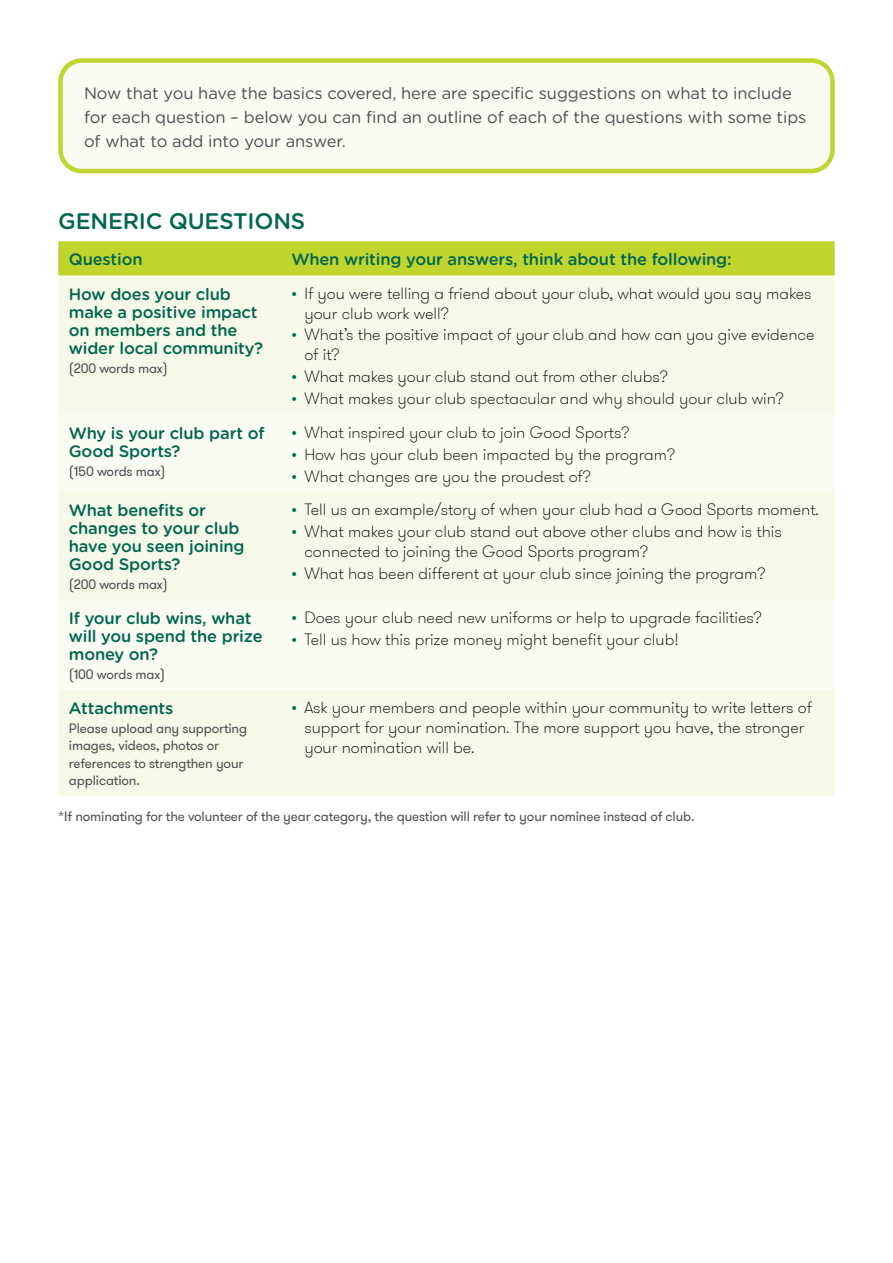
<style>
.page{position:relative;width:893px;height:1263px;background:#fff}
.page>*{position:absolute;margin:0;border:0;box-sizing:border-box;transform-origin:0 0}
.t1{font:500 22.5px "Gotham Rounded";letter-spacing:-.01em;color:#00664d}
.t2{font:100 16.5px/19.8px "GT Walsheim";color:#000}
.t3{font:500 16.5px/18px "Gotham Rounded";letter-spacing:-.01em;color:#00664d}
.t4{font:16.5px/24px "Gotham Rounded";letter-spacing:-.005em;color:#4b4f54}
.t5{font:13.5px/17.2px "GT Walsheim";letter-spacing:-.01em;color:#4b4f54}
.s1{color:#00664d}
</style>
<div class="page">
<div style="left:58px;top:241px;width:777px;height:35px;background:#c1d52f"></div>
<div style="left:58px;top:276px;width:777px;height:519px;background:#f6f9e8"></div>
<svg style="left:58px;top:415px;width:777px;height:275px;fill:#fafbf2"></svg>
<div style="left:61px;top:61px;width:771px;height:110px;background:#fafbf2;border-radius:21px"></div>
<div style="left:58px;top:58px;width:777px;height:115px;border:4px solid #c1d52f;border-radius:21px"></div>
<p class="t4" style="left:84px;top:80px;width:724px">Now that you have the basics covered, here are specific suggestions on what to include for each question – below you can find an outline of each of the questions with some tips of what to add into your answer.</p>
<h1 class="t1" style="left:58px;top:204px;width:249px">GENERIC QUESTIONS</h1>
<p class="t3" style="left:69px;top:250px;width:75px">Question</p>
<p class="t3" style="left:292px;top:250px;width:442px">When writing your answers, think about the following:</p>
<p class="t3" style="left:69px;top:284px;width:196px">How does your club make a positive impact on members and the wider local community?</p>
<p class="t5" style="left:69px;top:360px;width:100px">(200 words max)</p>
<p class="t2" style="left:304px;top:283px;width:509px;text-indent:-13px"><span class="s1">•</span> If you were telling a friend about your club, what would you say makes your club work well?</p>
<p class="t2" style="left:304px;top:325px;width:512px;text-indent:-13px"><span class="s1">•</span> What’s the positive impact of your club and how can you give evidence of it?</p>
<p class="t2" style="left:292px;top:367px;width:378px"><span class="s1">•</span> What makes your club stand out from other clubs?</p>
<p class="t2" style="left:292px;top:389px;width:494px"><span class="s1">•</span> What makes your club spectacular and why should your club win?</p>
<p class="t3" style="left:69px;top:423px;width:197px">Why is your club part of<br>Good Sports?</p>
<p class="t5" style="left:69px;top:463px;width:98px">(150 words max)</p>
<p class="t3" style="left:69px;top:500px;width:177px">What benefits or changes to your club have you seen joining<br>Good Sports?</p>
<p class="t5" style="left:69px;top:576px;width:100px">(200 words max)</p>
<p class="t3" style="left:69px;top:608px;width:195px">If your club wins, what will you spend the prize money on?</p>
<p class="t5" style="left:69px;top:666px;width:98px">(100 words max)</p>
<p class="t3" style="left:69px;top:698px;width:106px">Attachments</p>
<p class="t5" style="left:69px;top:720px;width:180px">Please upload any supporting images, videos, photos or references to strengthen your application.</p>
<p class="t2" style="left:292px;top:422px;width:339px"><span class="s1">•</span> What inspired your club to join Good Sports?</p>
<p class="t2" style="left:292px;top:444px;width:385px"><span class="s1">•</span> How has your club been impacted by the program?</p>
<p class="t2" style="left:292px;top:466px;width:301px"><span class="s1">•</span> What changes are you the proudest of?</p>
<p class="t2" style="left:292px;top:500px;width:529px"><span class="s1">•</span> Tell us an example/story of when your club had a Good Sports moment.</p>
<p class="t2" style="left:304px;top:522px;width:479px;text-indent:-13px"><span class="s1">•</span> What makes your club stand out above other clubs and how is this connected to joining the Good Sports program?</p>
<p class="t2" style="left:292px;top:564px;width:475px"><span class="s1">•</span> What has been different at your club since joining the program?</p>
<p class="t2" style="left:292px;top:608px;width:472px"><span class="s1">•</span> Does your club need new uniforms or help to upgrade facilities?</p>
<p class="t2" style="left:292px;top:630px;width:389px"><span class="s1">•</span> Tell us how this prize money might benefit your club!</p>
<p class="t2" style="left:304px;top:698px;width:509px;text-indent:-13px"><span class="s1">•</span> Ask your members and people within your community to write letters of support for your nomination. The more support you have, the stronger your nomination will be.</p>
<p class="t5" style="left:58px;top:808px;width:638px">*If nominating for the volunteer of the year category, the question will refer to your nominee instead of club.</p>
</div>
